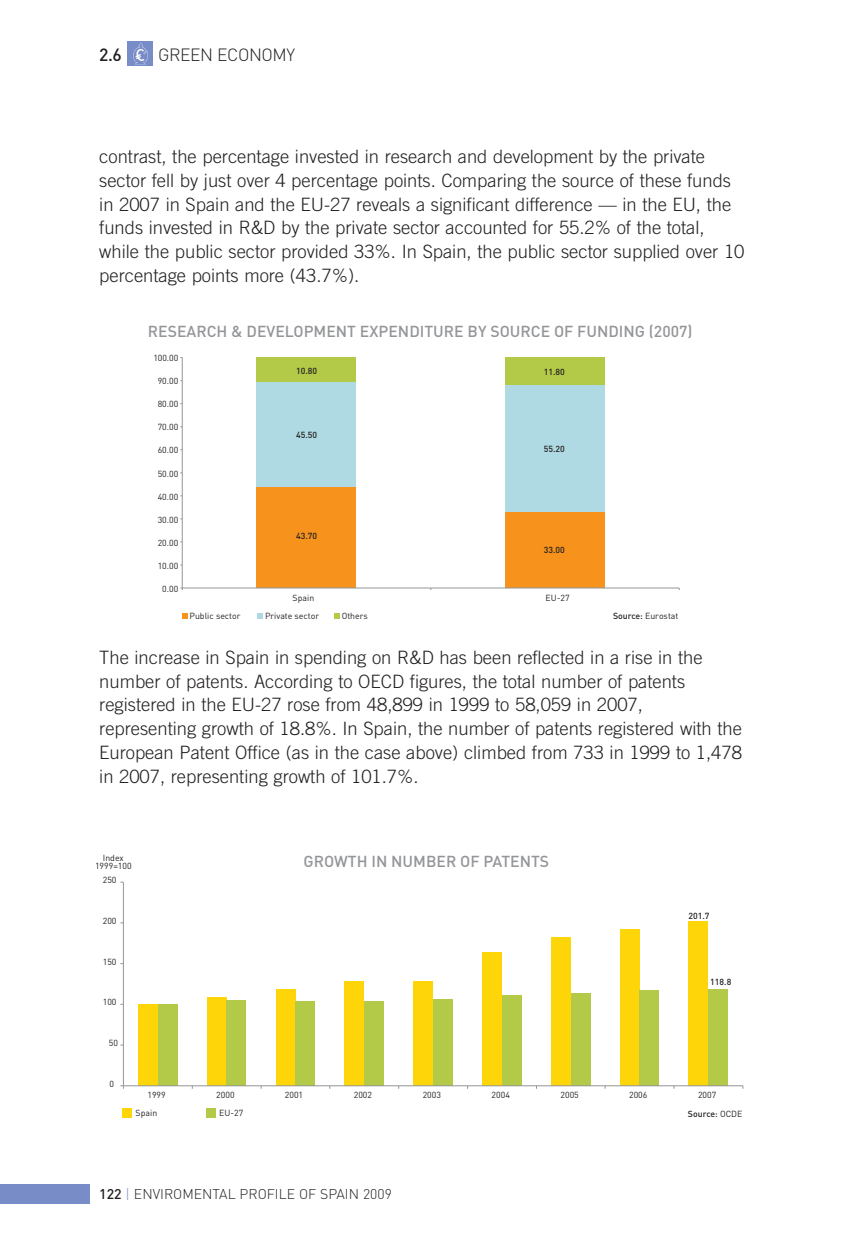
<style>
.page{position:relative;width:844px;height:1241px;background:#fff}
.page>*{position:absolute;margin:0;border:0;box-sizing:border-box;transform-origin:0 0}
.t1{font:300 18.38px/23.8px "Trade Gothic";color:#231f20}
.t2{font:300 17.5px "DIN";letter-spacing:-.025em;color:#231f20}
.t3{font:500 17.5px "DIN";color:#231f20}
.t4{font:500 15.75px "DIN";color:#939598}
.t5{font:300 14px "DIN";color:#231f20}
.t6{font:8.75px/8.8px "DIN";color:#231f20;text-align:center}
.t7{font:500 8.75px "DIN";color:#231f20}
.s1{font-weight:500}
.s2{font-weight:400}
.s3{color:#788dc7}
</style>
<div class="page">
<img style="left:128px;top:41px;width:24px;height:25px">
<div style="left:0;top:1183px;width:89px;height:20px;background:#788dc7"></div>
<div style="left:256px;top:487px;width:100px;height:101px;background:#f7931d"></div>
<div style="left:505px;top:512px;width:99px;height:76px;background:#f7931d"></div>
<div style="left:256px;top:382px;width:100px;height:105px;background:#b0dae3"></div>
<div style="left:505px;top:384px;width:99px;height:128px;background:#b0dae3"></div>
<div style="left:256px;top:357px;width:100px;height:25px;background:#b3ca49"></div>
<div style="left:505px;top:357px;width:99px;height:27px;background:#b3ca49"></div>
<hr style="left:182px;top:357px;width:1px;height:231px;background:#939598">
<hr style="left:182px;top:587px;width:497px;height:1px;background:#939598">
<svg style="left:182px;top:613px;width:5px;height:5px"></svg>
<svg style="left:257px;top:613px;width:6px;height:5px"></svg>
<svg style="left:334px;top:613px;width:6px;height:5px"></svg>
<div style="left:138px;top:1004px;width:20px;height:81px;background:#fed508"></div>
<div style="left:207px;top:996px;width:19px;height:89px;background:#fed508"></div>
<div style="left:276px;top:988px;width:19px;height:97px;background:#fed508"></div>
<div style="left:344px;top:981px;width:20px;height:104px;background:#fed508"></div>
<div style="left:413px;top:980px;width:20px;height:105px;background:#fed508"></div>
<div style="left:482px;top:952px;width:20px;height:133px;background:#fed508"></div>
<div style="left:551px;top:937px;width:19px;height:148px;background:#fed508"></div>
<div style="left:619px;top:928px;width:20px;height:157px;background:#fed508"></div>
<div style="left:688px;top:921px;width:20px;height:164px;background:#fed508"></div>
<div style="left:158px;top:1004px;width:19px;height:81px;background:#b3ca49"></div>
<div style="left:226px;top:999px;width:20px;height:86px;background:#b3ca49"></div>
<div style="left:295px;top:1000px;width:20px;height:85px;background:#b3ca49"></div>
<div style="left:364px;top:1001px;width:19px;height:84px;background:#b3ca49"></div>
<div style="left:433px;top:999px;width:19px;height:86px;background:#b3ca49"></div>
<div style="left:502px;top:995px;width:19px;height:90px;background:#b3ca49"></div>
<div style="left:570px;top:993px;width:20px;height:92px;background:#b3ca49"></div>
<div style="left:639px;top:989px;width:20px;height:96px;background:#b3ca49"></div>
<div style="left:708px;top:988px;width:19px;height:97px;background:#b3ca49"></div>
<hr style="left:123px;top:882px;width:1px;height:203px;background:#939598">
<hr style="left:123px;top:1085px;width:619px;height:1px;background:#939598">
<div style="left:122px;top:1108px;width:10px;height:9px;background:#fed508"></div>
<div style="left:206px;top:1108px;width:10px;height:9px;background:#b3ca49"></div>
<p class="t3" style="left:99px;top:45px;width:24px">2.6</p>
<p class="t2" style="left:158px;top:45px;width:138px">GREEN ECONOMY</p>
<p class="t1" style="left:99px;top:146px;width:646px">contrast, the percentage invested in research and development by the private sector fell by just over 4 percentage points. Comparing the source of these funds in 2007 in Spain and the EU-27 reveals a significant difference — in the EU, the funds invested in R&amp;D by the private sector accounted for 55.2% of the total, while the public sector provided 33%. In Spain, the public sector supplied over 10 percentage points more (43.7%).</p>
<p class="t4" style="left:148px;top:322px;width:546px">RESEARCH &amp; DEVELOPMENT EXPENDITURE BY SOURCE OF FUNDING (2007)</p>
<p class="t6" style="left:153px;top:354px;width:26px">100.00</p>
<p class="t6" style="left:158px;top:377px;width:22px">90.00</p>
<p class="t6" style="left:158px;top:400px;width:22px">80.00</p>
<p class="t6" style="left:158px;top:423px;width:22px">70.00</p>
<p class="t6" style="left:158px;top:446px;width:22px">60.00</p>
<p class="t6" style="left:158px;top:469px;width:22px">50.00</p>
<p class="t6" style="left:158px;top:492px;width:22px">40.00</p>
<p class="t6" style="left:158px;top:515px;width:22px">30.00</p>
<p class="t6" style="left:158px;top:538px;width:22px">20.00</p>
<p class="t6" style="left:158px;top:561px;width:22px">10.00</p>
<p class="t6" style="left:162px;top:584px;width:18px">0.00</p>
<p class="t7" style="left:296px;top:366px;width:23px">10.80</p>
<p class="t7" style="left:296px;top:430px;width:23px">45.50</p>
<p class="t7" style="left:296px;top:531px;width:23px">43.70</p>
<p class="t7" style="left:543px;top:366px;width:23px">11.80</p>
<p class="t7" style="left:543px;top:443px;width:23px">55.20</p>
<p class="t7" style="left:543px;top:544px;width:23px">33.00</p>
<p class="t6" style="left:292px;top:593px;width:23px">Spain</p>
<p class="t6" style="left:545px;top:593px;width:26px">EU-27</p>
<p class="t6" style="left:189px;top:611px;width:52px">Public sector</p>
<p class="t6" style="left:265px;top:611px;width:55px">Private sector</p>
<p class="t6" style="left:341px;top:611px;width:28px">Others</p>
<p class="t6" style="left:613px;top:611px;width:67px"><span class="s1">Source:</span> Eurostat</p>
<p class="t1" style="left:99px;top:646px;width:644px">The increase in Spain in spending on R&amp;D has been reflected in a rise in the number of patents. According to OECD figures, the total number of patents registered in the EU-27 rose from 48,899 in 1999 to 58,059 in 2007, representing growth of 18.8%. In Spain, the number of patents registered with the European Patent Office (as in the case above) climbed from 733 in 1999 to 1,478 in 2007, representing growth of 101.7%.</p>
<p class="t6" style="left:95px;top:853px;width:38px">Index<br>1999=100</p>
<p class="t6" style="left:103px;top:875px;width:15px">250</p>
<p class="t6" style="left:103px;top:916px;width:15px">200</p>
<p class="t6" style="left:103px;top:957px;width:15px">150</p>
<p class="t6" style="left:103px;top:997px;width:15px">100</p>
<p class="t6" style="left:109px;top:1038px;width:11px">50</p>
<p class="t6" style="left:110px;top:1079px;width:6px">0</p>
<p class="t4" style="left:303px;top:852px;width:247px">GROWTH IN NUMBER OF PATENTS</p>
<p class="t7" style="left:688px;top:910px;width:23px">201.7</p>
<p class="t7" style="left:710px;top:976px;width:23px">118.8</p>
<p class="t6" style="left:147px;top:1089px;width:20px">1999</p>
<p class="t6" style="left:216px;top:1089px;width:20px">2000</p>
<p class="t6" style="left:285px;top:1089px;width:20px">2001</p>
<p class="t6" style="left:354px;top:1089px;width:20px">2002</p>
<p class="t6" style="left:422px;top:1089px;width:20px">2003</p>
<p class="t6" style="left:491px;top:1089px;width:20px">2004</p>
<p class="t6" style="left:560px;top:1089px;width:20px">2005</p>
<p class="t6" style="left:629px;top:1089px;width:20px">2006</p>
<p class="t6" style="left:697px;top:1089px;width:20px">2007</p>
<p class="t7" style="left:687px;top:1108px;width:56px">Source: <span class="s2">OCDE</span></p>
<p class="t6" style="left:136px;top:1108px;width:23px">Spain</p>
<p class="t6" style="left:219px;top:1108px;width:26px">EU-27</p>
<p class="t5" style="left:99px;top:1185px;width:294px"><span class="s1">122</span> <span class="s3">|</span> ENVIROMENTAL PROFILE OF SPAIN 2009</p>
</div>
